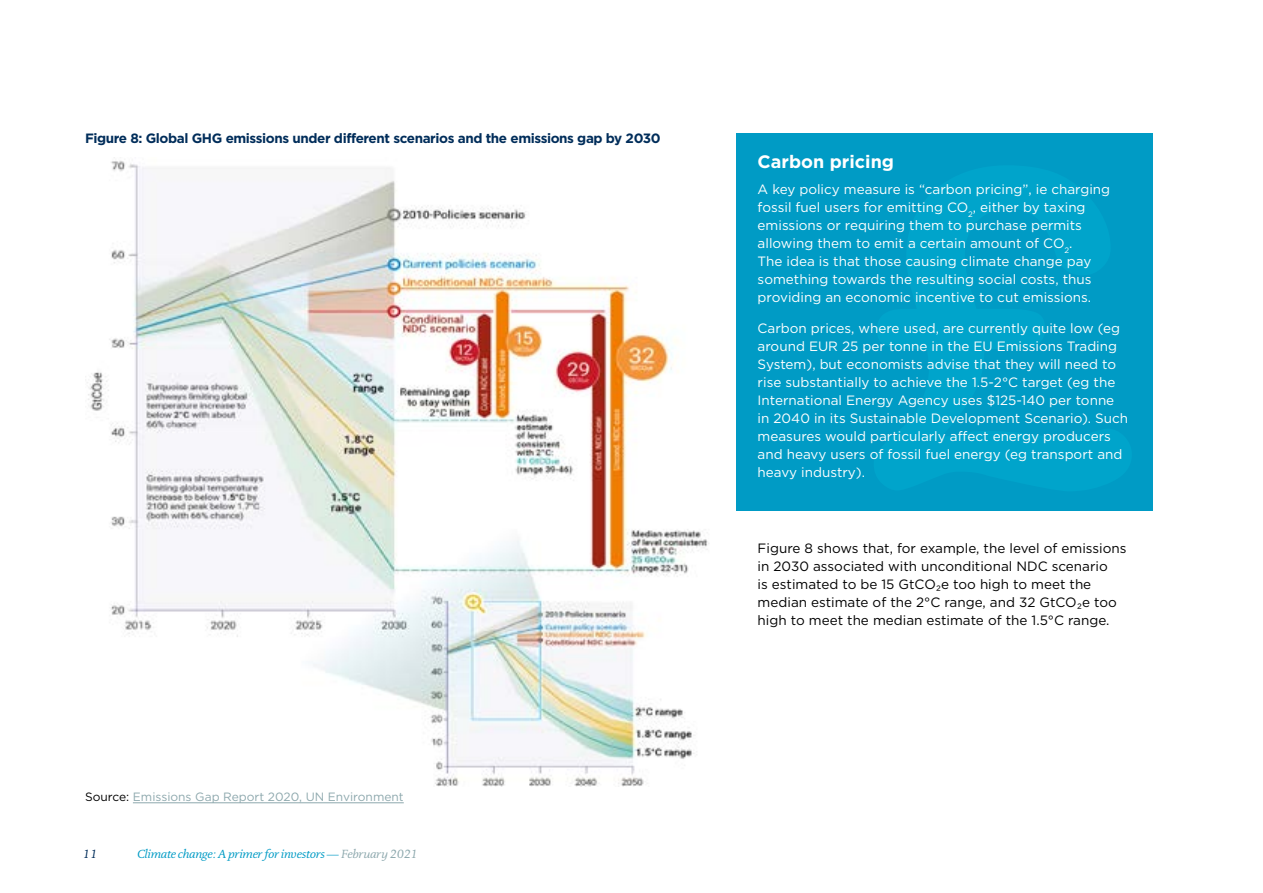
<style>
.page{position:relative;width:1263px;height:893px;background:#fff}
.page>*{position:absolute;margin:0;border:0;box-sizing:border-box;transform-origin:0 0}
.t1{font:700 18px "Gotham";color:#fff}
.t2{font:13.5px/18px "Gotham";color:#fff}
.t3{font:13.5px/18px "Gotham";color:#000}
.t4{font:700 13.5px "Gotham";letter-spacing:-.03em;color:#002d5a}
.t5{font:italic 12px "DTL Documenta TOT";letter-spacing:-.02em;color:#009bc5}
.t6{font:12px "Gotham";color:#8da8ad}
.t7{font:italic 12px "DTL Documenta TOT";color:#002d5a}
.s1{color:#000}
.s2{color:#8ea9ae}
</style>
<div class="page">
<img style="left:87px;top:157px;width:622px;height:629px">
<div style="left:736px;top:133px;width:417px;height:377px;background:#009bc5"></div>
<hr style="left:133px;top:802px;width:271px;height:1px;background:#8da8ad">
<p class="t4" style="left:85px;top:129px;width:577px">Figure 8: Global GHG emissions under different scenarios and the emissions gap by 2030</p>
<p class="t6" style="left:85px;top:789px;width:320px"><span class="s1">Source:</span> Emissions Gap Report 2020, UN Environment</p>
<p class="t7" style="left:83px;top:847px;width:16px">11</p>
<p class="t5" style="left:137px;top:847px;width:282px">Climate change: A primer for investors — <span class="s2">February 2021</span></p>
<h1 class="t1" style="left:758px;top:149px;width:138px">Carbon pricing</h1>
<p class="t2" style="left:758px;top:180px;width:354px">A key policy measure is “carbon pricing”, ie charging fossil fuel users for emitting CO<sub>2</sub>, either by taxing emissions or requiring them to purchase permits allowing them to emit a certain amount of CO<sub>2</sub>.<br>The idea is that those causing climate change pay something towards the resulting social costs, thus providing an economic incentive to cut emissions.</p>
<p class="t2" style="left:758px;top:319px;width:372px">Carbon prices, where used, are currently quite low (eg around EUR 25 per tonne in the EU Emissions Trading System), but economists advise that they will need to rise substantially to achieve the 1.5-2°C target (eg the International Energy Agency uses $125-140 per tonne in 2040 in its Sustainable Development Scenario). Such measures would particularly affect energy producers and heavy users of fossil fuel energy (eg transport and heavy industry).</p>
<p class="t3" style="left:758px;top:539px;width:370px">Figure 8 shows that, for example, the level of emissions in 2030 associated with unconditional NDC scenario<br>is estimated to be 15 GtCO₂e too high to meet the median estimate of the 2°C range, and 32 GtCO₂e too high to meet the median estimate of the 1.5°C range.</p>
</div>
